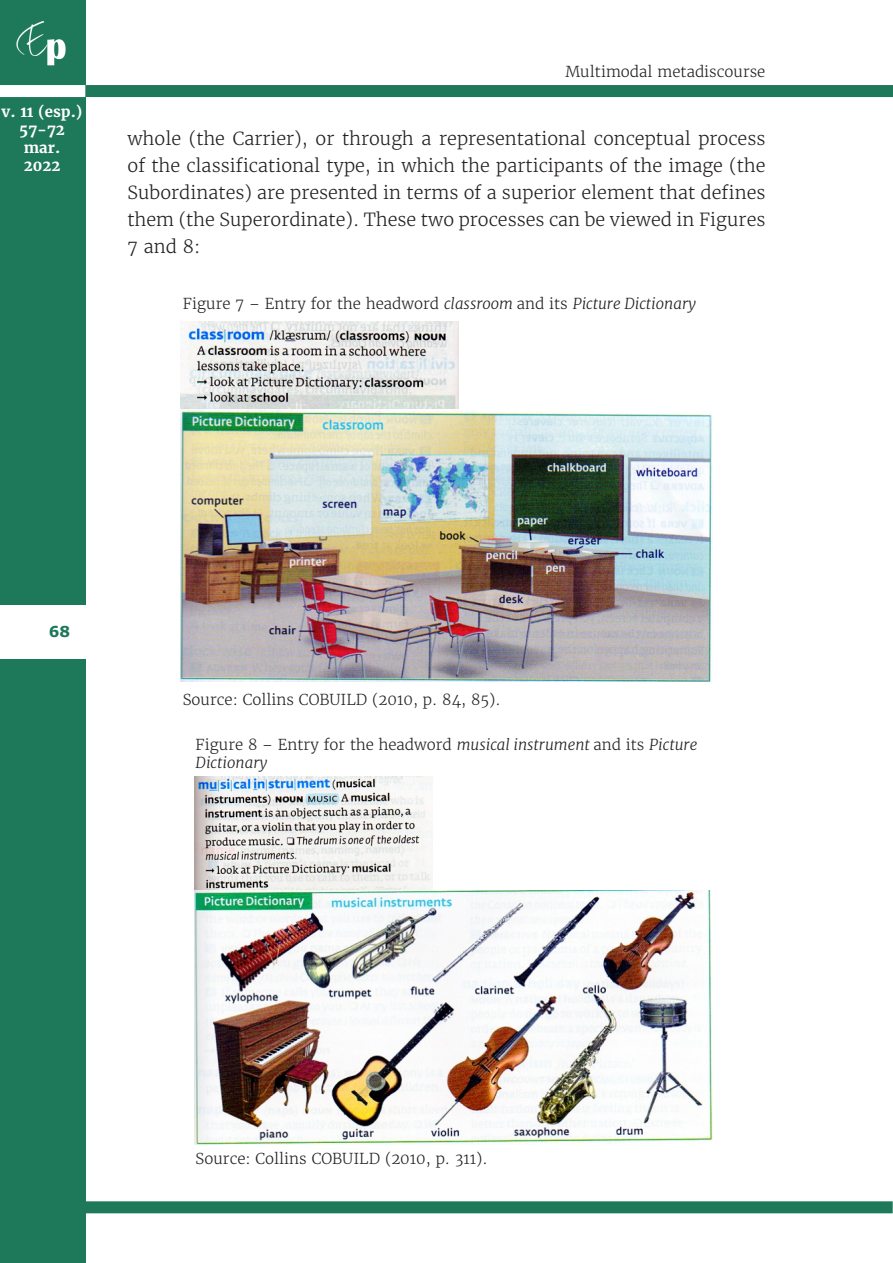
<style>
.page{position:relative;width:893px;height:1263px;background:#fff}
.page>*{position:absolute;margin:0;border:0;box-sizing:border-box;transform-origin:0 0}
.Corpo_do_artigo{font:300 18px/27px "Merriweather";color:#231f20;text-align:justify}
.Título_de_quadro_fig{font:300 15px "Merriweather";color:#231f20}
.Título_de_quadro_fig-2{font:italic 300 15px/18px "Merriweather";color:#231f20}
.t1{font:700 15px/18px "Merriweather";color:#fff;text-align:center}
.t2{font:700 15px "Verdana";color:#1e785a}
.s1{font-style:italic}
.s2{font-style:normal}
</style>
<div class="page">
<div style="left:0;top:0;width:85px;height:1263px;background:#1e785a"></div>
<img style="left:16px;top:21px;width:50px;height:45px">
<div style="left:85px;top:85px;width:808px;height:12px;background:#1e785a"></div>
<div style="left:0;top:85px;width:85px;height:12px;background:#fff"></div>
<div style="left:0;top:605px;width:85px;height:53px;background:#fff"></div>
<div style="left:84px;top:1201px;width:809px;height:12px;background:#1e785a"></div>
<img style="left:180px;top:321px;width:278px;height:89px">
<img style="left:180px;top:410px;width:533px;height:272px">
<img style="left:195px;top:776px;width:238px;height:114px">
<img style="left:195px;top:890px;width:518px;height:254px">
<p class="t1" style="left:2px;top:102px;width:83px">v. 11 (esp.)<br>57-72 mar.<br>2022</p>
<p class="Título_de_quadro_fig" style="left:565px;top:62px;width:201px">Multimodal metadiscourse</p>
<p class="Corpo_do_artigo" style="left:128px;top:125px;width:639px">whole (the Carrier), or through a representational conceptual process of the classificational type, in which the participants of the image (the Subordinates) are presented in terms of a superior element that defines them (the Superordinate). These two processes can be viewed in Figures 7 and 8:</p>
<p class="Título_de_quadro_fig" style="left:183px;top:294px;width:515px">Figure 7 – Entry for the headword <span class="s1">classroom</span> and its <span class="s1">Picture Dictionary</span></p>
<p class="t2" style="left:49px;top:622px;width:23px">68</p>
<p class="Título_de_quadro_fig" style="left:183px;top:690px;width:319px">Source: Collins COBUILD (2010, p. 84, 85).</p>
<p class="Título_de_quadro_fig-2" style="left:196px;top:735px;width:503px"><span class="s2">Figure 8 – Entry for the headword</span> musical instrument <span class="s2">and its</span> Picture<br>Dictionary</p>
<p class="Título_de_quadro_fig" style="left:196px;top:1149px;width:294px">Source: Collins COBUILD (2010, p. 311).</p>
</div>
